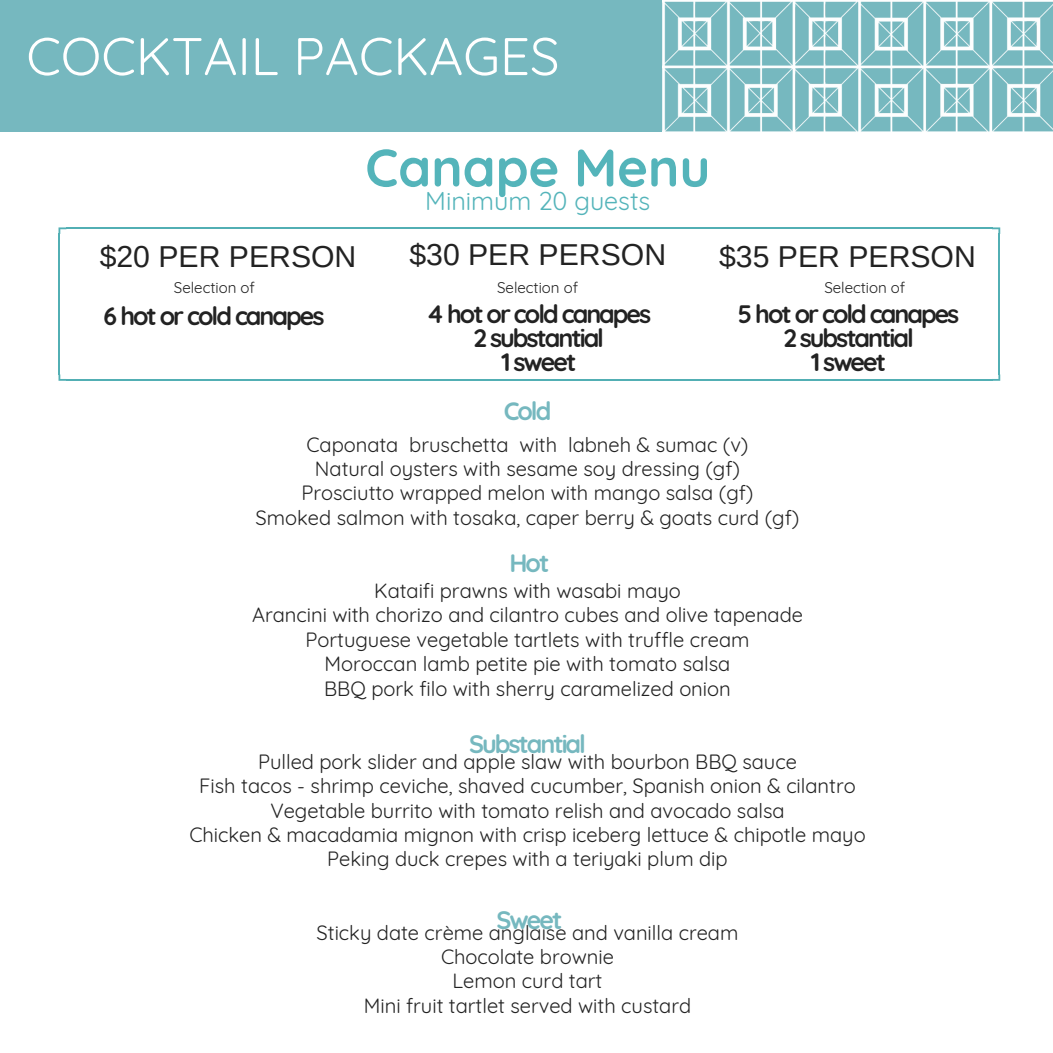
<style>
.page{position:relative;width:1053px;height:1053px;background:#fff}
.page>*{position:absolute;margin:0;border:0;box-sizing:border-box;transform-origin:0 0}
.t1{font:52.75px "Quicksand";color:#fff}
.t2{font:700 52.75px "Quicksand";color:#54b4ba}
.t3{font:30.25px "Arimo";color:#222}
.t4{font:700 25.25px/24.5px "Quicksand";letter-spacing:-.08em;color:#222;text-align:center}
.t5{font:700 25.25px "Quicksand";letter-spacing:-.08em;color:#76b8bf}
.t6{font:25.25px "Quicksand";color:#54b4ba}
.t7{font:20.25px/24.5px "Quicksand";color:#222;text-align:center}
.t8{font:15px "Quicksand";color:#222}
</style>
<div class="page">
<div style="left:0;top:0;width:1052px;height:131px;background:#76b8bf"></div>
<svg style="left:58px;top:227px;width:8px;height:7px"></svg>
<hr style="left:58px;top:234px;width:2px;height:141px;background:#52afb4">
<svg style="left:58px;top:374px;width:8px;height:7px"></svg>
<hr style="left:66px;top:379px;width:926px;height:2px;background:#52afb4">
<svg style="left:992px;top:375px;width:8px;height:6px"></svg>
<hr style="left:998px;top:234px;width:2px;height:141px;background:#52afb4">
<hr style="left:66px;top:227px;width:926px;height:2px;background:#52afb4">
<svg style="left:992px;top:227px;width:8px;height:7px"></svg>
<img style="left:662px;top:0;width:390px;height:132px">
<h1 class="t1" style="left:26px;top:22px;width:535px">COCKTAIL PACKAGES</h1>
<h1 class="t2" style="left:365px;top:134px;width:346px">Canape Menu</h1>
<p class="t6" style="left:425px;top:185px;width:227px">Minimum 20 guests</p>
<h2 class="t3" style="left:100px;top:239px;width:258px">$20 PER PERSON</h2>
<h2 class="t3" style="left:409px;top:237px;width:258px">$30 PER PERSON</h2>
<h2 class="t3" style="left:719px;top:239px;width:258px">$35 PER PERSON</h2>
<p class="t8" style="left:174px;top:278px;width:82px">Selection of</p>
<p class="t8" style="left:497px;top:278px;width:82px">Selection of</p>
<p class="t8" style="left:824px;top:278px;width:82px">Selection of</p>
<p class="t4" style="left:737px;top:301px;width:223px">5 hot or cold canapes<br>2 substantial<br>1 sweet</p>
<p class="t4" style="left:426px;top:301px;width:226px">4 hot or cold canapes<br>2 substantial<br>1 sweet</p>
<p class="t4" style="left:104px;top:303px;width:222px">6 hot or cold canapes</p>
<p class="t5" style="left:503px;top:395px;width:49px">Cold</p>
<p class="t7" style="left:255px;top:431px;width:545px">Caponata bruschetta with labneh &amp; sumac (v)<br>Natural oysters with sesame soy dressing (gf)<br>Prosciutto wrapped melon with mango salsa (gf)<br>Smoked salmon with tosaka, caper berry &amp; goats curd (gf)</p>
<p class="t5" style="left:509px;top:547px;width:41px">Hot</p>
<p class="t7" style="left:252px;top:578px;width:552px">Kataifi prawns with wasabi mayo<br>Arancini with chorizo and cilantro cubes and olive tapenade Portuguese vegetable tartlets with truffle cream<br>Moroccan lamb petite pie with tomato salsa<br>BBQ pork filo with sherry caramelized onion</p>
<p class="t5" style="left:469px;top:727px;width:118px">Substantial</p>
<p class="t7" style="left:189px;top:748px;width:677px">Pulled pork slider and apple slaw with bourbon BBQ sauce<br>Fish tacos - shrimp ceviche, shaved cucumber, Spanish onion &amp; cilantro Vegetable burrito with tomato relish and avocado salsa<br>Chicken &amp; macadamia mignon with crisp iceberg lettuce &amp; chipotle mayo Peking duck crepes with a teriyaki plum dip</p>
<p class="t5" style="left:496px;top:903px;width:67px">Sweet</p>
<p class="t7" style="left:316px;top:919px;width:423px">Sticky date crème anglaise and vanilla cream<br>Chocolate brownie<br>Lemon curd tart<br>Mini fruit tartlet served with custard</p>
</div>
